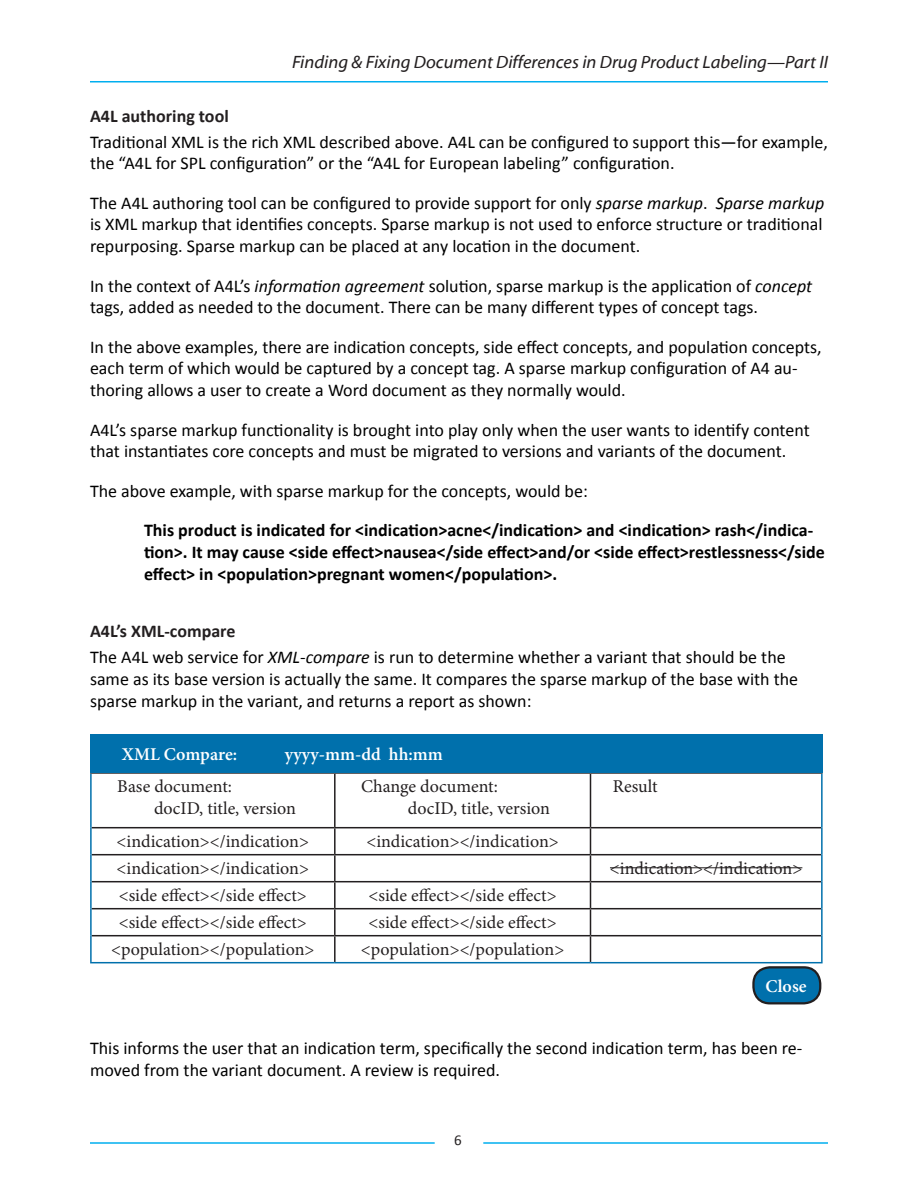
<style>
.page{position:relative;width:918px;height:1188px;background:#fff}
.page>*{position:absolute;margin:0;border:0;box-sizing:border-box;transform-origin:0 0}
.t1{font:18px/21.6px "Calibri";color:#000}
.t2{font:18px "Minion Pro";color:#231f20}
.t3{font:700 18px/21.6px "Calibri";color:#000}
.t4{font:italic 18px "Myriad Web Pro";color:#231f20}
.Heading_3{font:700 18px "Calibri";color:#231f20}
.t5{font:600 18px "Minion Pro";letter-spacing:.005em;color:#fff}
.t6{font:15px "Calibri";color:#231f20}
.s1{font-style:italic}
</style>
<div class="page">
<hr style="left:90px;top:81px;width:738px;height:1px;background:#00aeef">
<hr style="left:90px;top:1142px;width:345px;height:2px;background:#00aeef">
<hr style="left:483px;top:1142px;width:345px;height:2px;background:#00aeef">
<hr style="left:90px;top:772px;width:245px;height:2px;background:#231f20">
<hr style="left:335px;top:772px;width:256px;height:2px;background:#231f20">
<hr style="left:334px;top:774px;width:2px;height:53px;background:#231f20">
<hr style="left:591px;top:772px;width:232px;height:2px;background:#231f20">
<hr style="left:590px;top:774px;width:1px;height:53px;background:#231f20">
<hr style="left:92px;top:827px;width:243px;height:1px;background:#231f20">
<hr style="left:335px;top:827px;width:256px;height:1px;background:#231f20">
<hr style="left:334px;top:828px;width:2px;height:26px;background:#231f20">
<hr style="left:591px;top:827px;width:230px;height:1px;background:#231f20">
<hr style="left:92px;top:854px;width:243px;height:1px;background:#231f20">
<hr style="left:335px;top:854px;width:256px;height:1px;background:#231f20">
<hr style="left:334px;top:855px;width:2px;height:26px;background:#231f20">
<hr style="left:591px;top:854px;width:230px;height:1px;background:#231f20">
<hr style="left:92px;top:881px;width:243px;height:1px;background:#231f20">
<hr style="left:335px;top:881px;width:256px;height:1px;background:#231f20">
<hr style="left:334px;top:882px;width:2px;height:26px;background:#231f20">
<hr style="left:591px;top:881px;width:230px;height:1px;background:#231f20">
<hr style="left:92px;top:908px;width:243px;height:1px;background:#231f20">
<hr style="left:335px;top:908px;width:256px;height:1px;background:#231f20">
<hr style="left:334px;top:909px;width:2px;height:26px;background:#231f20">
<hr style="left:591px;top:908px;width:230px;height:1px;background:#231f20">
<hr style="left:92px;top:935px;width:243px;height:1px;background:#231f20">
<hr style="left:335px;top:935px;width:256px;height:1px;background:#231f20">
<hr style="left:334px;top:936px;width:2px;height:26px;background:#231f20">
<hr style="left:591px;top:935px;width:230px;height:1px;background:#231f20">
<svg style="left:590px;top:828px;width:1px;height:134px"></svg>
<hr style="left:90px;top:774px;width:2px;height:54px;background:#0070ac">
<hr style="left:821px;top:774px;width:2px;height:54px;background:#0070ac">
<hr style="left:90px;top:828px;width:2px;height:27px;background:#0070ac">
<hr style="left:821px;top:828px;width:2px;height:27px;background:#0070ac">
<hr style="left:90px;top:855px;width:2px;height:27px;background:#0070ac">
<hr style="left:821px;top:855px;width:2px;height:27px;background:#0070ac">
<hr style="left:90px;top:882px;width:2px;height:27px;background:#0070ac">
<hr style="left:821px;top:882px;width:2px;height:27px;background:#0070ac">
<hr style="left:90px;top:909px;width:2px;height:27px;background:#0070ac">
<hr style="left:821px;top:909px;width:2px;height:27px;background:#0070ac">
<hr style="left:90px;top:936px;width:2px;height:26px;background:#0070ac">
<hr style="left:821px;top:936px;width:2px;height:26px;background:#0070ac">
<hr style="left:90px;top:962px;width:245px;height:1px;background:#0070ac">
<hr style="left:335px;top:962px;width:256px;height:1px;background:#0070ac">
<hr style="left:591px;top:962px;width:232px;height:1px;background:#0070ac">
<hr style="left:610px;top:867px;width:192px;height:1px;background:#231f20">
<div style="left:753px;top:967px;width:67px;height:36px;background:#0070ac;border-radius:16px"></div>
<div style="left:752px;top:966px;width:69px;height:38px;border:2px solid #231f20;border-radius:16px"></div>
<div style="left:90px;top:734px;width:733px;height:38px;background:#0070ac"></div>
<p class="t4" style="left:292px;top:52px;width:538px">Finding &amp; Fixing Document Differences in Drug Product Labeling—Part II</p>
<p class="Heading_3" style="left:90px;top:104px;width:140px">A4L authoring tool</p>
<p class="t1" style="left:90px;top:131px;width:739px">Traditional XML is the rich XML described above. A4L can be configured to support this―for example, the “A4L for SPL configuration” or the “A4L for European labeling” configuration.</p>
<p class="t1" style="left:90px;top:192px;width:736px;text-align:justify">The A4L authoring tool can be configured to provide support for only <span class="s1">sparse markup</span>. <span class="s1">Sparse markup </span>is XML markup that identifies concepts. Sparse markup is not used to enforce structure or traditional repurposing. Sparse markup can be placed at any location in the document.</p>
<p class="t1" style="left:90px;top:275px;width:724px">In the context of A4L’s <span class="s1">information agreement</span> solution, sparse markup is the application of <span class="s1">concept </span>tags, added as needed to the document. There can be many different types of concept tags.</p>
<p class="t1" style="left:90px;top:336px;width:733px">In the above examples, there are indication concepts, side effect concepts, and population concepts, each term of which would be captured by a concept tag. A sparse markup configuration of A4 au&shy;thoring allows a user to create a Word document as they normally would.</p>
<p class="t1" style="left:90px;top:419px;width:721px">A4L’s sparse markup functionality is brought into play only when the user wants to identify content that instantiates core concepts and must be migrated to versions and variants of the document.</p>
<p class="t1" style="left:90px;top:480px;width:499px">The above example, with sparse markup for the concepts, would be:</p>
<p class="t3" style="left:144px;top:520px;width:682px">This product is indicated for &lt;indication&gt;acne&lt;/indication&gt; and &lt;indication&gt; rash&lt;/indica&shy;tion&gt;. It may cause &lt;side effect&gt;nausea&lt;/side effect&gt;and/or &lt;side effect&gt;restlessness&lt;/side effect&gt; in &lt;population&gt;pregnant women&lt;/population&gt;.</p>
<p class="Heading_3" style="left:90px;top:620px;width:147px">A4L’s XML-compare</p>
<p class="t1" style="left:90px;top:647px;width:710px">The A4L web service for <span class="s1">XML-compare</span> is run to determine whether a variant that should be the same as its base version is actually the same. It compares the sparse markup of the base with the sparse markup in the variant, and returns a report as shown:</p>
<p class="t5" style="left:122px;top:741px;width:117px">XML Compare:</p>
<p class="t5" style="left:285px;top:741px;width:159px">yyyy-mm-dd hh:mm</p>
<p class="t2" style="left:117px;top:774px;width:116px">Base document:</p>
<p class="t2" style="left:154px;top:796px;width:144px">docID, title, version</p>
<p class="t2" style="left:361px;top:774px;width:138px">Change document:</p>
<p class="t2" style="left:408px;top:796px;width:144px">docID, title, version</p>
<p class="t2" style="left:613px;top:774px;width:46px">Result</p>
<p class="t2" style="left:117px;top:829px;width:194px">&lt;indication&gt;&lt;/indication&gt;</p>
<p class="t2" style="left:366px;top:829px;width:194px">&lt;indication&gt;&lt;/indication&gt;</p>
<p class="t2" style="left:117px;top:856px;width:194px">&lt;indication&gt;&lt;/indication&gt;</p>
<p class="t2" style="left:610px;top:856px;width:194px">&lt;indication&gt;&lt;/indication&gt;</p>
<p class="t2" style="left:119px;top:883px;width:190px">&lt;side effect&gt;&lt;/side effect&gt;</p>
<p class="t2" style="left:369px;top:883px;width:190px">&lt;side effect&gt;&lt;/side effect&gt;</p>
<p class="t2" style="left:119px;top:910px;width:190px">&lt;side effect&gt;&lt;/side effect&gt;</p>
<p class="t2" style="left:369px;top:910px;width:190px">&lt;side effect&gt;&lt;/side effect&gt;</p>
<p class="t2" style="left:111px;top:937px;width:205px">&lt;population&gt;&lt;/population&gt;</p>
<p class="t2" style="left:361px;top:937px;width:205px">&lt;population&gt;&lt;/population&gt;</p>
<p class="t5" style="left:765px;top:974px;width:43px">Close</p>
<p class="t1" style="left:90px;top:1037px;width:714px">This informs the user that an indication term, specifically the second indication term, has been re&shy;moved from the variant document. A review is required.</p>
<p class="t6" style="left:454px;top:1131px;width:9px">6</p>
</div>
